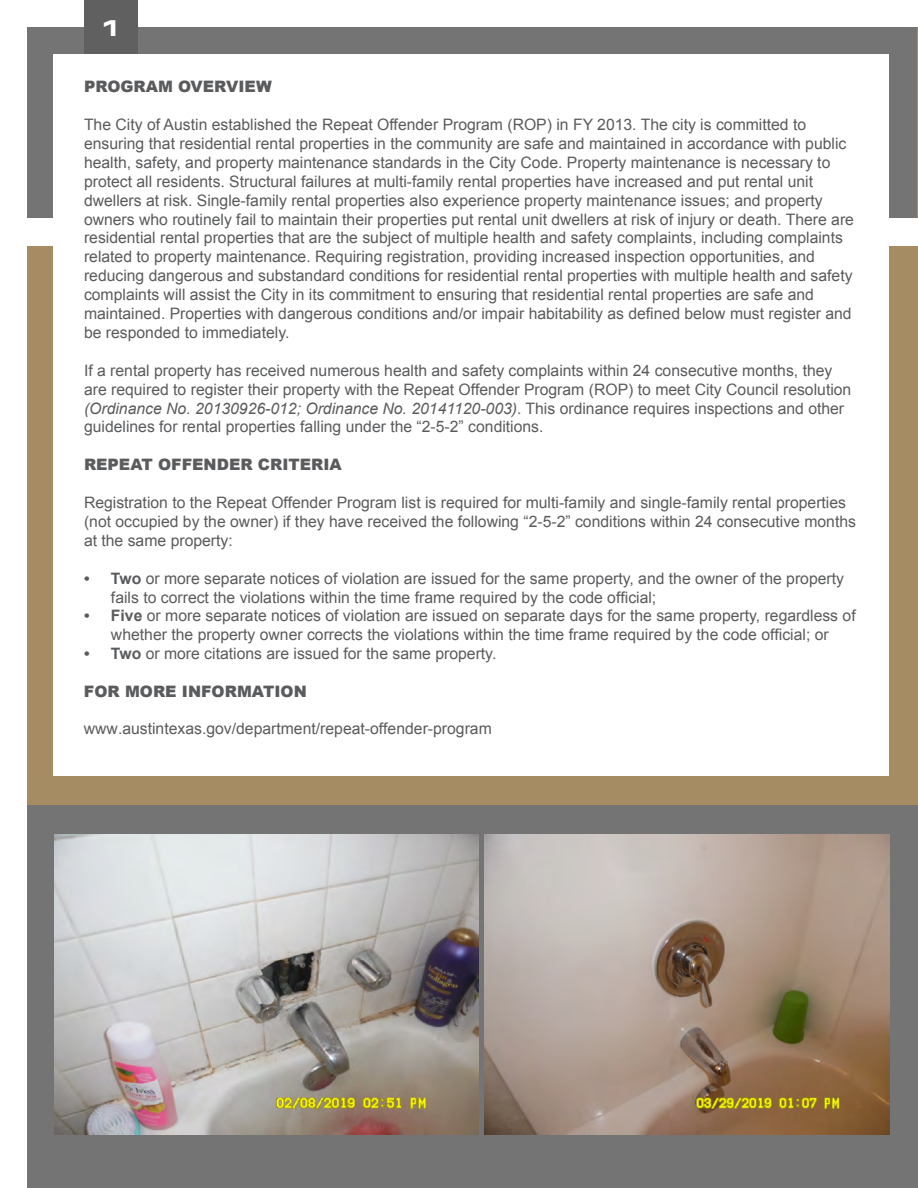
<style>
.page{position:relative;width:918px;height:1188px;background:#fff}
.page>*{position:absolute;margin:0;border:0;box-sizing:border-box;transform-origin:0 0}
.t1{font:700 22.5px "Idlewild";color:#fff}
.t2{font:15.75px/18.9px "Arial";color:#5a5b5d}
.t3{font:900 15.75px "Arial";color:#5a5b5d}
.s1{font-style:italic}
.s2{font-weight:700}
</style>
<div class="page">
<div style="left:27px;top:27px;width:891px;height:191px;background:#747474"></div>
<div style="left:27px;top:805px;width:891px;height:383px;background:#747474"></div>
<div style="left:27px;top:246px;width:891px;height:559px;background:#a58c62"></div>
<div style="left:84px;top:0;width:54px;height:81px;background:#606060"></div>
<div style="left:53px;top:54px;width:836px;height:722px;background:#fff"></div>
<hr style="left:917px;top:27px;width:1px;height:191px;background:#a58c62">
<img style="left:485px;top:834px;width:404px;height:300px">
<img style="left:55px;top:834px;width:423px;height:300px">
<h1 class="t1" style="left:103px;top:11px;width:18px">1</h1>
<p class="t3" style="left:84px;top:75px;width:189px">PROGRAM OVERVIEW</p>
<p class="t2" style="left:84px;top:115px;width:772px">The City of Austin established the Repeat Offender Program (ROP) in FY 2013. The city is committed to ensuring that residential rental properties in the community are safe and maintained in accordance with public health, safety, and property maintenance standards in the City Code. Property maintenance is necessary to protect all residents. Structural failures at multi-family rental properties have increased and put rental unit dwellers at risk. Single-family rental properties also experience property maintenance issues; and property owners who routinely fail to maintain their properties put rental unit dwellers at risk of injury or death. There are residential rental properties that are the subject of multiple health and safety complaints, including complaints related to property maintenance. Requiring registration, providing increased inspection opportunities, and reducing dangerous and substandard conditions for residential rental properties with multiple health and safety complaints will assist the City in its commitment to ensuring that residential rental properties are safe and maintained. Properties with dangerous conditions and/or impair habitability as defined below must register and be responded to immediately.</p>
<p class="t2" style="left:84px;top:361px;width:769px">If a rental property has received numerous health and safety complaints within 24 consecutive months, they are required to register their property with the Repeat Offender Program (ROP) to meet City Council resolution <span class="s1">(Ordinance No. 20130926-012; Ordinance No. 20141120-003)</span>. This ordinance requires inspections and other guidelines for rental properties falling under the “2-5-2” conditions.</p>
<p class="t3" style="left:84px;top:453px;width:259px">REPEAT OFFENDER CRITERIA</p>
<p class="t2" style="left:84px;top:493px;width:774px">Registration to the Repeat Offender Program list is required for multi-family and single-family rental properties (not occupied by the owner) if they have received the following “2-5-2” conditions within 24 consecutive months at the same property:</p>
<p class="t2" style="left:111px;top:569px;width:735px;text-indent:-27px"><span class="s2">• Two</span> or more separate notices of violation are issued for the same property, and the owner of the property fails to correct the violations within the time frame required by the code official;</p>
<p class="t2" style="left:84px;top:607px;width:773px;text-align:center"><span class="s2">• Five</span> or more separate notices of violation are issued on separate days for the same property, regardless of whether the property owner corrects the violations within the time frame required by the code official; or</p>
<p class="t2" style="left:84px;top:644px;width:414px"><span class="s2">• Two</span> or more citations are issued for the same property.</p>
<p class="t3" style="left:84px;top:680px;width:224px">FOR MORE INFORMATION</p>
<p class="t2" style="left:84px;top:720px;width:409px">www.austintexas.gov/department/repeat-offender-program</p>
</div>
